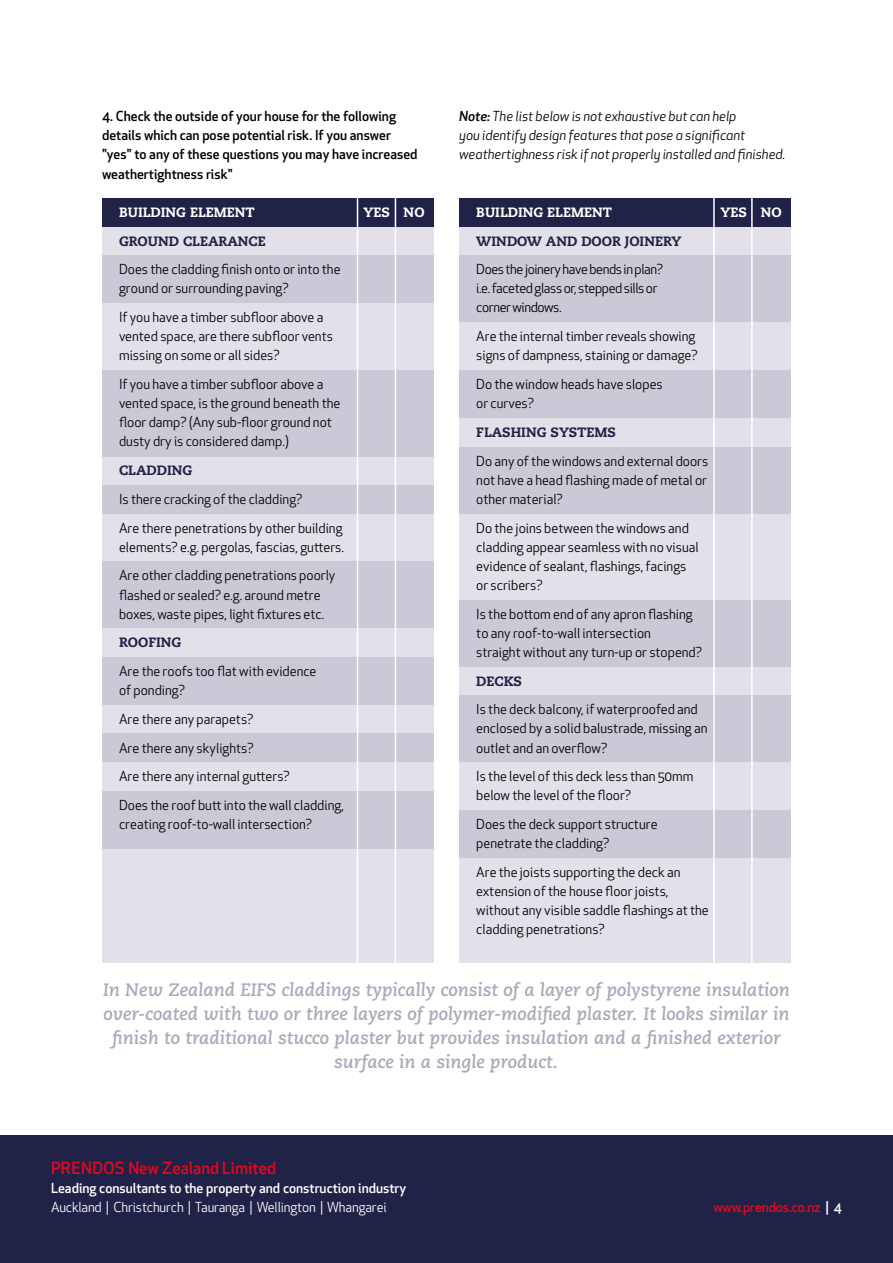
<style>
.page{position:relative;width:893px;height:1263px;background:#fff}
.page>*{position:absolute;margin:0;border:0;box-sizing:border-box;transform-origin:0 0}
.t1{font:italic 700 18px/24px "Caecilia LT Std";color:#aea7ba;text-align:center}
.t2{font:500 16.5px "Apex New";color:#e1081e}
.t3{font:13.5px/19.2px "Apex New";color:#000}
.t4{font:500 13.5px/19.2px "Apex New";color:#000}
.t5{font:italic 13.5px/19.2px "Apex New";color:#000}
.t6{font:13.5px/19.2px "Apex New";letter-spacing:-.03em;color:#000}
.t7{font:800 13.5px "Caecilia LT Std";color:#212248}
.t8{font:500 13.5px "Apex New";color:#fff}
.t9{font:13.5px "Apex New";letter-spacing:-.01em;color:#fff}
.t10{font:800 13.5px "Caecilia LT Std";color:#fff}
.t11{font:500 13.5px "Apex New";letter-spacing:-.01em;color:#e1081e}
.s1{font-weight:500}
.s2{color:#fff}
</style>
<div class="page">
<div style="left:0;top:1135px;width:893px;height:128px;background:#212248"></div>
<div style="left:459px;top:226px;width:332px;height:737px;background:#e2e0e8"></div>
<div style="left:102px;top:226px;width:332px;height:737px;background:#e2e0e8"></div>
<div style="left:102px;top:198px;width:332px;height:28px;background:#212248"></div>
<div style="left:459px;top:198px;width:332px;height:28px;background:#212248"></div>
<div style="left:102px;top:255px;width:332px;height:48px;background:#ccc8d5"></div>
<div style="left:459px;top:370px;width:332px;height:48px;background:#ccc8d5"></div>
<div style="left:459px;top:446px;width:332px;height:67px;background:#ccc8d5"></div>
<div style="left:459px;top:600px;width:332px;height:66px;background:#ccc8d5"></div>
<div style="left:459px;top:695px;width:332px;height:67px;background:#ccc8d5"></div>
<div style="left:459px;top:810px;width:332px;height:48px;background:#ccc8d5"></div>
<div style="left:102px;top:370px;width:332px;height:86px;background:#ccc8d5"></div>
<div style="left:102px;top:485px;width:332px;height:28px;background:#ccc8d5"></div>
<div style="left:102px;top:561px;width:332px;height:67px;background:#ccc8d5"></div>
<div style="left:102px;top:657px;width:332px;height:48px;background:#ccc8d5"></div>
<div style="left:102px;top:733px;width:332px;height:29px;background:#ccc8d5"></div>
<div style="left:102px;top:791px;width:332px;height:57px;background:#ccc8d5"></div>
<div style="left:459px;top:255px;width:332px;height:67px;background:#ccc8d5"></div>
<hr style="left:395px;top:197px;width:1px;height:766px;background:#fff">
<hr style="left:751px;top:179px;width:2px;height:784px;background:#fff">
<hr style="left:357px;top:197px;width:1px;height:766px;background:#fff">
<hr style="left:713px;top:179px;width:2px;height:784px;background:#fff">
<p class="t4" style="left:102px;top:106px;width:317px">4. Check the outside of your house for the following details which can pose potential risk. If you answer "yes" to any of these questions you may have increased weathertightness risk"</p>
<p class="t5" style="left:459px;top:107px;width:328px"><span class="s1">Note:</span> The list below is not exhaustive but can help<br>you identify design features that pose a significant weathertighness risk if not properly installed and finished.</p>
<p class="t10" style="left:119px;top:204px;width:137px">BUILDING ELEMENT</p>
<p class="t10" style="left:363px;top:204px;width:63px">YES NO</p>
<p class="t7" style="left:119px;top:232px;width:148px">GROUND CLEARANCE</p>
<p class="t3" style="left:119px;top:260px;width:223px">Does the cladding finish onto or into the ground or surrounding paving?</p>
<p class="t3" style="left:119px;top:308px;width:215px">If you have a timber subfloor above a vented space, are there subfloor vents missing on some or all sides?</p>
<p class="t3" style="left:119px;top:375px;width:223px">If you have a timber subfloor above a vented space, is the ground beneath the floor damp? (Any sub-floor ground not dusty dry is considered damp.)</p>
<p class="t7" style="left:119px;top:462px;width:75px">CLADDING</p>
<p class="t3" style="left:119px;top:485px;width:225px;line-height:28.7px">Is there cracking of the cladding?<br>Are there penetrations by other building</p>
<p class="t3" style="left:119px;top:532px;width:226px;line-height:28.7px">elements? e.g. pergolas, fascias, gutters.<br>Are other cladding penetrations poorly</p>
<p class="t3" style="left:119px;top:585px;width:207px">flashed or sealed? e.g. around metre boxes, waste pipes, light fixtures etc.</p>
<p class="t7" style="left:119px;top:634px;width:64px">ROOFING</p>
<p class="t3" style="left:119px;top:662px;width:199px">Are the roofs too flat with evidence of ponding?</p>
<p class="t3" style="left:119px;top:705px;width:226px;line-height:28.7px">Are there any parapets?<br>Are there any skylights?<br>Are there any internal gutters?<br>Does the roof butt into the wall cladding,</p>
<p class="t3" style="left:119px;top:815px;width:195px">creating roof-to-wall intersection?</p>
<p class="t10" style="left:476px;top:204px;width:137px">BUILDING ELEMENT</p>
<p class="t10" style="left:720px;top:204px;width:63px">YES NO</p>
<p class="t7" style="left:476px;top:232px;width:207px">WINDOW AND DOOR JOINERY</p>
<p class="t6" style="left:476px;top:260px;width:188px">Does the joinery have bends in plan? i.e. faceted glass or, stepped sills or corner windows.</p>
<p class="t3" style="left:476px;top:327px;width:223px">Are the internal timber reveals showing signs of dampness, staining or damage?</p>
<p class="t3" style="left:476px;top:374px;width:188px">Do the window heads have slopes or curves?</p>
<p class="t7" style="left:476px;top:424px;width:141px">FLASHING SYSTEMS</p>
<p class="t3" style="left:476px;top:451px;width:234px;text-align:justify">Do any of the windows and external doors not have a head flashing made of metal or other material?</p>
<p class="t3" style="left:476px;top:518px;width:224px">Do the joins between the windows and cladding appear seamless with no visual evidence of sealant, flashings, facings or scribers?</p>
<p class="t3" style="left:476px;top:604px;width:227px">Is the bottom end of any apron flashing to any roof-to-wall intersection<br>straight without any turn-up or stopend?</p>
<p class="t7" style="left:476px;top:672px;width:47px">DECKS</p>
<p class="t3" style="left:476px;top:700px;width:233px">Is the deck balcony, if waterproofed and enclosed by a solid balustrade, missing an outlet and an overflow?</p>
<p class="t3" style="left:476px;top:767px;width:219px">Is the level of this deck less than 50mm below the level of the floor?</p>
<p class="t3" style="left:476px;top:815px;width:183px">Does the deck support structure penetrate the cladding?</p>
<p class="t3" style="left:476px;top:862px;width:234px">Are the joists supporting the deck an extension of the house floor joists, without any visible saddle flashings at the cladding penetrations?</p>
<p class="t1" style="left:103px;top:978px;width:688px">In New Zealand EIFS claddings typically consist of a layer of polystyrene insulation over-coated with two or three layers of polymer-modified plaster. It looks similar in finish to traditional stucco plaster but provides insulation and a finished exterior surface in a single product.</p>
<p class="t2" style="left:51px;top:1156px;width:227px">PRENDOS New Zealand Limited</p>
<p class="t8" style="left:51px;top:1179px;width:357px">Leading consultants to the property and construction industry</p>
<p class="t9" style="left:51px;top:1198px;width:337px">Auckland | Christchurch | Tauranga | Wellington | Whangarei</p>
<p class="t11" style="left:713px;top:1198px;width:130px">www.prendos.co.nz <span class="s2">| 4</span></p>
</div>
